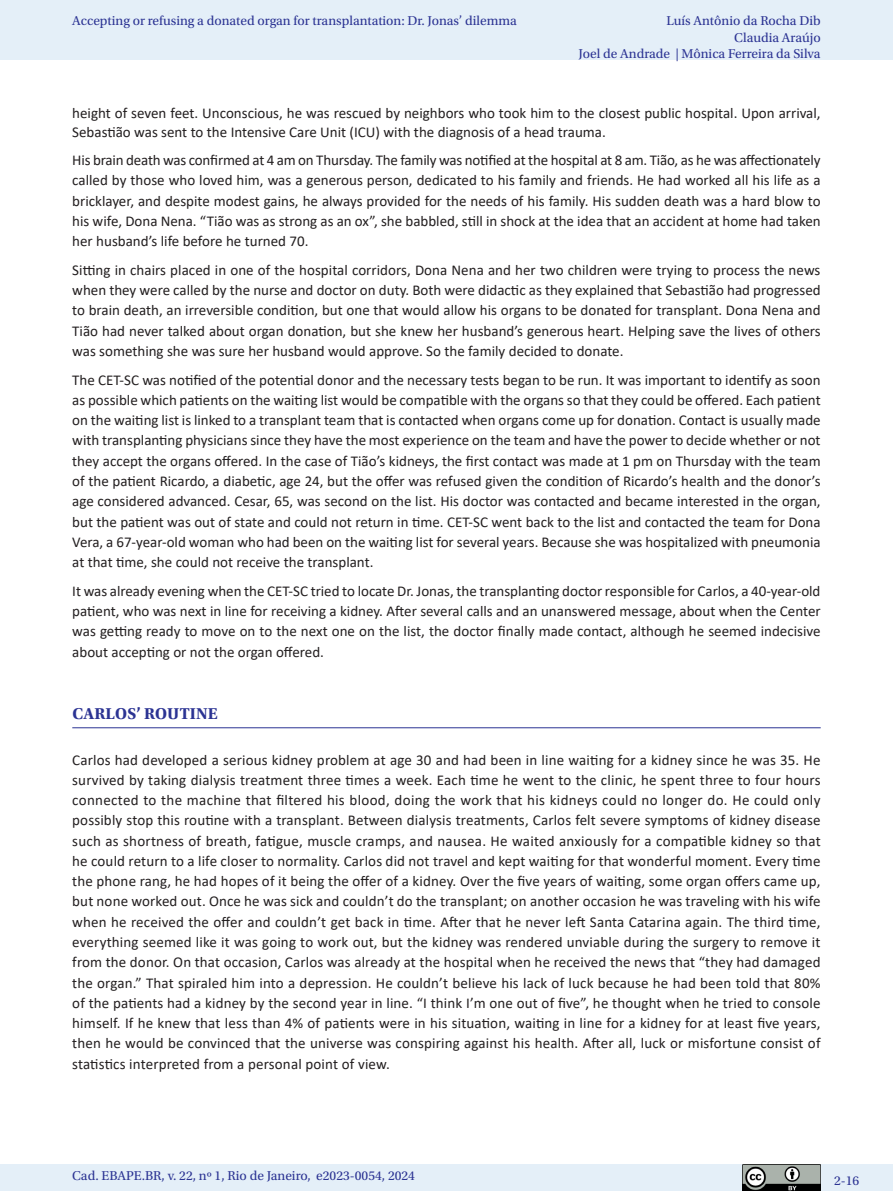
<style>
.page{position:relative;width:893px;height:1191px;background:#fff}
.page>*{position:absolute;margin:0;border:0;box-sizing:border-box;transform-origin:0 0}
._07_1_sub_1{font:700 16.5px "Utopia Std";letter-spacing:.01em;color:#2b3393}
._06_0_texto{font:15px/20.2px "Calibri";color:#231f20;text-align:justify}
.t1{font:13.5px/16.5px "Utopia Std";color:#2b3393;text-align:right}
</style>
<div class="page">
<div style="left:0;top:0;width:893px;height:60px;background:#e4eff8"></div>
<div style="left:0;top:1164px;width:893px;height:27px;background:#e4eff8"></div>
<img style="left:743px;top:1164px;width:78px;height:27px">
<hr style="left:72px;top:727px;width:749px;height:1px;background:#2b3393">
<p class="t1" style="left:72px;top:13px;width:446px">Accepting or refusing a donated organ for transplantation: Dr. Jonas’ dilemma</p>
<p class="t1" style="left:579px;top:13px;width:244px">Luís Antônio da Rocha Dib<br>Claudia Araújo<br>Joel de Andrade | Mônica Ferreira da Silva</p>
<p class="_06_0_texto" style="left:72px;top:102px;width:750px;line-height:19.5px">height of seven feet. Unconscious, he was rescued by neighbors who took him to the closest public hospital. Upon arrival,<br>Sebastião was sent to the Intensive Care Unit (ICU) with the diagnosis of a head trauma.</p>
<p class="_06_0_texto" style="left:72px;top:150px;width:750px">His brain death was confirmed at 4 am on Thursday. The family was notified at the hospital at 8 am. Tião, as he was affectionately called by those who loved him, was a generous person, dedicated to his family and friends. He had worked all his life as a bricklayer, and despite modest gains, he always provided for the needs of his family. His sudden death was a hard blow to his wife, Dona Nena. “Tião was as strong as an ox”, she babbled, still in shock at the idea that an accident at home had taken her husband’s life before he turned 70.</p>
<p class="_06_0_texto" style="left:72px;top:259px;width:750px">Sitting in chairs placed in one of the hospital corridors, Dona Nena and her two children were trying to process the news when they were called by the nurse and doctor on duty. Both were didactic as they explained that Sebastião had progressed to brain death, an irreversible condition, but one that would allow his organs to be donated for transplant. Dona Nena and Tião had never talked about organ donation, but she knew her husband’s generous heart. Helping save the lives of others was something she was sure her husband would approve. So the family decided to donate.</p>
<p class="_06_0_texto" style="left:72px;top:369px;width:750px">The CET-SC was notified of the potential donor and the necessary tests began to be run. It was important to identify as soon as possible which patients on the waiting list would be compatible with the organs so that they could be offered. Each patient on the waiting list is linked to a transplant team that is contacted when organs come up for donation. Contact is usually made with transplanting physicians since they have the most experience on the team and have the power to decide whether or not they accept the organs offered. In the case of Tião’s kidneys, the first contact was made at 1 pm on Thursday with the team of the patient Ricardo, a diabetic, age 24, but the offer was refused given the condition of Ricardo’s health and the donor’s age considered advanced. Cesar, 65, was second on the list. His doctor was contacted and became interested in the organ, but the patient was out of state and could not return in time. CET-SC went back to the list and contacted the team for Dona Vera, a 67-year-old woman who had been on the waiting list for several years. Because she was hospitalized with pneumonia at that time, she could not receive the transplant.</p>
<p class="_06_0_texto" style="left:72px;top:580px;width:750px">It was already evening when the CET-SC tried to locate Dr. Jonas, the transplanting doctor responsible for Carlos, a 40-year-old patient, who was next in line for receiving a kidney. After several calls and an unanswered message, about when the Center was getting ready to move on to the next one on the list, the doctor finally made contact, although he seemed indecisive about accepting or not the organ offered.</p>
<p class="_07_1_sub_1" style="left:72px;top:704px;width:147px">CARLOS’ ROUTINE</p>
<p class="_06_0_texto" style="left:72px;top:749px;width:750px">Carlos had developed a serious kidney problem at age 30 and had been in line waiting for a kidney since he was 35. He survived by taking dialysis treatment three times a week. Each time he went to the clinic, he spent three to four hours connected to the machine that filtered his blood, doing the work that his kidneys could no longer do. He could only possibly stop this routine with a transplant. Between dialysis treatments, Carlos felt severe symptoms of kidney disease such as shortness of breath, fatigue, muscle cramps, and nausea. He waited anxiously for a compatible kidney so that he could return to a life closer to normality. Carlos did not travel and kept waiting for that wonderful moment. Every time the phone rang, he had hopes of it being the offer of a kidney. Over the five years of waiting, some organ offers came up, but none worked out. Once he was sick and couldn’t do the transplant; on another occasion he was traveling with his wife when he received the offer and couldn’t get back in time. After that he never left Santa Catarina again. The third time, everything seemed like it was going to work out, but the kidney was rendered unviable during the surgery to remove it from the donor. On that occasion, Carlos was already at the hospital when he received the news that “they had damaged the organ.” That spiraled him into a depression. He couldn’t believe his lack of luck because he had been told that 80% of the patients had a kidney by the second year in line. “I think I’m one out of five”, he thought when he tried to console himself. If he knew that less than 4% of patients were in his situation, waiting in line for a kidney for at least five years, then he would be convinced that the universe was conspiring against his health. After all, luck or misfortune consist of statistics interpreted from a personal point of view.</p>
<p class="t1" style="left:72px;top:1167px;width:344px">Cad. EBAPE.BR, v. 22, nº 1, Rio de Janeiro, e2023-0054, 2024</p>
<p class="t1" style="left:834px;top:1172px;width:27px">2-16</p>
</div>
